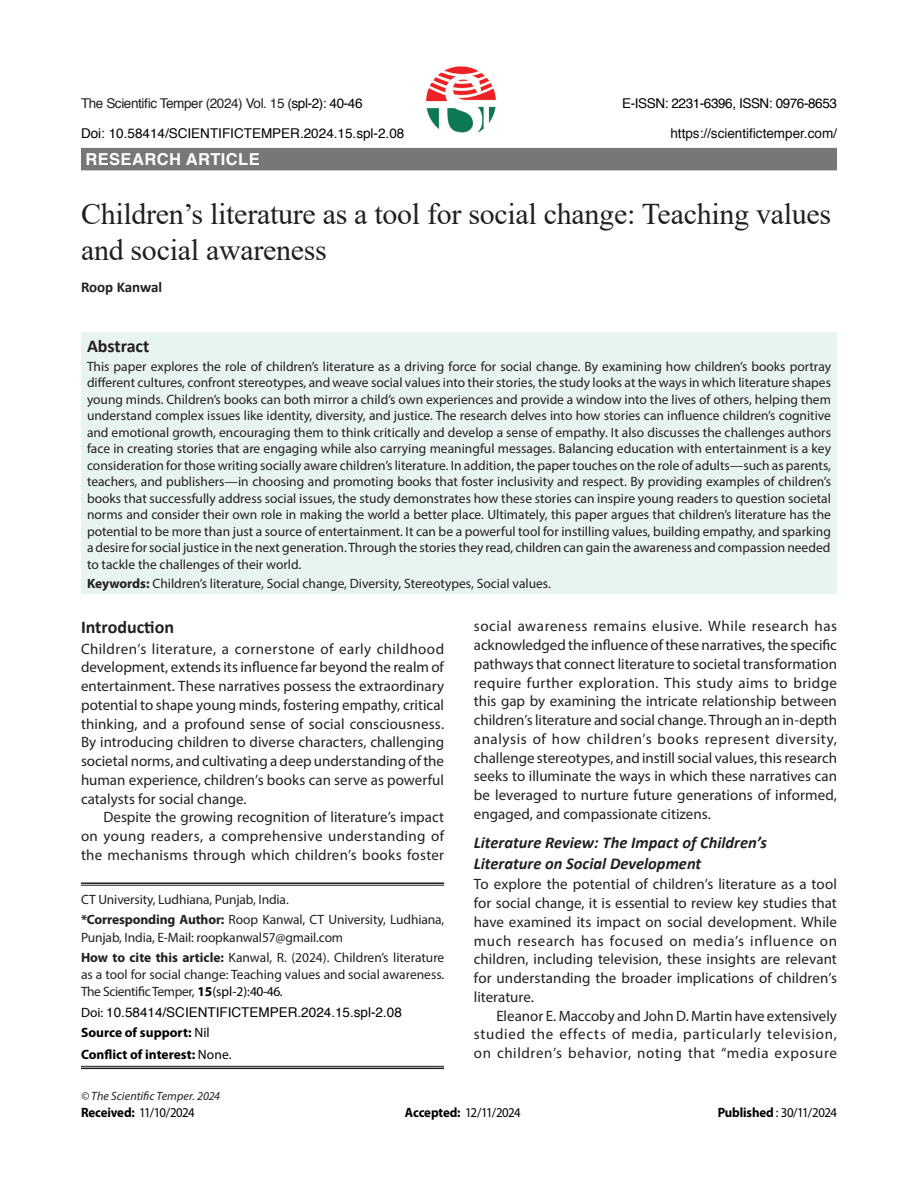
<style>
.page{position:relative;width:918px;height:1188px;background:#fff}
.page>*{position:absolute;margin:0;border:0;box-sizing:border-box;transform-origin:0 0}
.article_head{font:30px/36px "Times New Roman";letter-spacing:-.01em;color:#231f20}
.Sub-Head-1{font:700 18px "Calibri";color:#231f20}
.Sub-Head-2{font:italic 700 16.5px/20.7px "Calibri";color:#231f20}
.Subject{font:700 16.5px "Helvetica";letter-spacing:.025em;color:#fff}
.text{font:15px/18.8px "Myriad Pro";letter-spacing:.015em;color:#231f20;text-align:justify}
.Body_flush{font:15px/18.8px "Myriad Pro";letter-spacing:.005em;color:#231f20;text-align:justify}
.author{font:700 15px "Calibri";letter-spacing:-.005em;color:#231f20}
.Abstract{font:13.5px/16.5px "Myriad Pro";color:#231f20;text-align:justify}
.affiliation{font:13.5px/17.2px "Myriad Pro";letter-spacing:-.01em;color:#231f20}
.ref{font:13.5px "Myriad Pro";letter-spacing:-.045em;color:#000;scale:.95 1}
.affiliation-2{font:13.5px "Helvetica";color:#000}
.Running_Head{font:13.5px "Helvetica";color:#000}
.Running_Head-2{font:13.5px "Helvetica";letter-spacing:-.03em;color:#231f20}
.affiliation-3{font:700 13.5px "Myriad Pro";color:#000}
.Running_Head-3{font:13.5px "Helvetica";letter-spacing:-.03em;color:#000}
.Running_Head-4{font:13.5px "Helvetica";color:#0a0b0a}
.Bottom_1st_page{font:italic 12px "Myriad Pro";letter-spacing:.005em;color:#231f20}
.s1{color:#000}
.s2{font-weight:700}
.s3{font-weight:700;color:#000}
.s4{font-family:"Myriad Pro"}
.s5{font-weight:400}
</style>
<div class="page">
<div style="left:81px;top:332px;width:756px;height:262px;background:#e8f4f2"></div>
<div style="left:81px;top:148px;width:756px;height:22px;background:#777"></div>
<hr style="left:81px;top:882px;width:363px;height:2px;background:#231f20">
<hr style="left:81px;top:885px;width:363px;height:1px;background:#231f20">
<hr style="left:81px;top:1066px;width:363px;height:1px;background:#231f20">
<hr style="left:81px;top:1068px;width:363px;height:1px;background:#231f20">
<img style="left:426px;top:66px;width:70px;height:68px">
<p class="Running_Head-2" style="left:81px;top:92px;width:283px">The Scientific Temper (2024) Vol. 15 (<span class="s1">spl-2): 40-46</span></p>
<p class="Running_Head-3" style="left:622px;top:92px;width:216px">E-ISSN: 2231-6396, ISSN: 0976-8653</p>
<p class="Running_Head" style="left:81px;top:122px;width:325px">Doi: 10.58414/SCIENTIFICTEMPER.2024.15.spl-2.08</p>
<p class="Running_Head-4" style="left:670px;top:122px;width:168px">https://scientifictemper.com/</p>
<p class="Subject" style="left:86px;top:146px;width:176px">RESEARCH ARTICLE</p>
<p class="article_head" style="left:81px;top:195px;width:752px">Children’s literature as a tool for social change: Teaching values and social awareness</p>
<p class="author" style="left:81px;top:276px;width:83px">Roop Kanwal</p>
<p class="Sub-Head-1" style="left:87px;top:333px;width:64px">Abstract</p>
<p class="Abstract" style="left:87px;top:358px;width:746px">This paper explores the role of children’s literature as a driving force for social change. By examining how children’s books portray different cultures, confront stereotypes, and weave social values into their stories, the study looks at the ways in which literature shapes young minds. Children’s books can both mirror a child’s own experiences and provide a window into the lives of others, helping them understand complex issues like identity, diversity, and justice. The research delves into how stories can influence children’s cognitive and emotional growth, encouraging them to think critically and develop a sense of empathy. It also discusses the challenges authors face in creating stories that are engaging while also carrying meaningful messages. Balancing education with entertainment is a key consideration for those writing socially aware children’s literature. In addition, the paper touches on the role of adults—such as parents, teachers, and publishers—in choosing and promoting books that foster inclusivity and respect. By providing examples of children’s books that successfully address social issues, the study demonstrates how these stories can inspire young readers to question societal norms and consider their own role in making the world a better place. Ultimately, this paper argues that children’s literature has the potential to be more than just a source of entertainment. It can be a powerful tool for instilling values, building empathy, and sparking a desire for social justice in the next generation. Through the stories they read, children can gain the awareness and compassion needed to tackle the challenges of their world.</p>
<p class="Abstract" style="left:87px;top:575px;width:465px"><span class="s2">Keywords:</span> Children’s literature, Social change, Diversity, Stereotypes, Social values.</p>
<p class="Sub-Head-1" style="left:81px;top:614px;width:95px">Introduction</p>
<p class="Body_flush" style="left:81px;top:639px;width:365px">Children’s literature, a cornerstone of early childhood development, extends its influence far beyond the realm of entertainment. These narratives possess the extraordinary potential to shape young minds, fostering empathy, critical thinking, and a profound sense of social consciousness.<br>By introducing children to diverse characters, challenging societal norms, and cultivating a deep understanding of the human experience, children’s books can serve as powerful catalysts for social change.</p>
<p class="text" style="left:81px;top:808px;width:365px;text-indent:22px">Despite the growing recognition of literature’s impact on young readers, a comprehensive understanding of the mechanisms through which children’s books foster</p>
<p class="affiliation" style="left:81px;top:891px;width:209px">CT University, Ludhiana, Punjab, India.</p>
<p class="affiliation" style="left:81px;top:911px;width:365px"><span class="s2">*Corresponding Author:</span> Roop Kanwal, CT University, Ludhiana,<br>Punjab, India, E-Mail: roopkanwal57@gmail.com</p>
<p class="affiliation" style="left:81px;top:949px;width:365px;text-align:justify"><span class="s2">How to cite this article:</span> Kanwal, R. (2024). Children’s literature as a tool for social change: Teaching values and social awareness.<br>The Scientific Temper, <span class="s3">15</span><span class="s1">(spl-2):40-46.</span></p>
<p class="affiliation-2" style="left:81px;top:1002px;width:322px"><span class="s4">Doi:</span> 10.58414/SCIENTIFICTEMPER.2024.15.spl-2.08</p>
<p class="affiliation-3" style="left:81px;top:1025px;width:130px">Source of support: <span class="s5">Nil</span></p>
<p class="affiliation-3" style="left:81px;top:1047px;width:152px">Conflict of interest: <span class="s5">None.</span></p>
<p class="text" style="left:474px;top:617px;width:365px">social awareness remains elusive. While research has acknowledged the influence of these narratives, the specific pathways that connect literature to societal transformation require further exploration. This study aims to bridge this gap by examining the intricate relationship between children’s literature and social change. Through an in-depth analysis of how children’s books represent diversity, challenge stereotypes, and instill social values, this research seeks to illuminate the ways in which these narratives can be leveraged to nurture future generations of informed, engaged, and compassionate citizens.</p>
<p class="Sub-Head-2" style="left:474px;top:832px;width:295px">Literature Review: The Impact of Children’s<br>Literature on Social Development</p>
<p class="Body_flush" style="left:474px;top:875px;width:365px">To explore the potential of children’s literature as a tool for social change, it is essential to review key studies that have examined its impact on social development. While much research has focused on media’s influence on children, including television, these insights are relevant for understanding the broader implications of children’s literature.</p>
<p class="text" style="left:474px;top:1006px;width:365px;text-indent:22px">Eleanor E. Maccoby and John D. Martin have extensively studied the effects of media, particularly television, on children’s behavior, noting that “media exposure</p>
<p class="Bottom_1st_page" style="left:81px;top:1089px;width:141px">© The Scientific Temper. 2024</p>
<p class="ref" style="left:81px;top:1104px;width:121px"><span class="s2">Received:</span> 11/10/2024</p>
<p class="ref" style="left:405px;top:1104px;width:123px"><span class="s2">Accepted:</span> 12/11/2024</p>
<p class="ref" style="left:718px;top:1104px;width:127px"><span class="s2">Published</span> : 30/11/2024</p>
</div>
